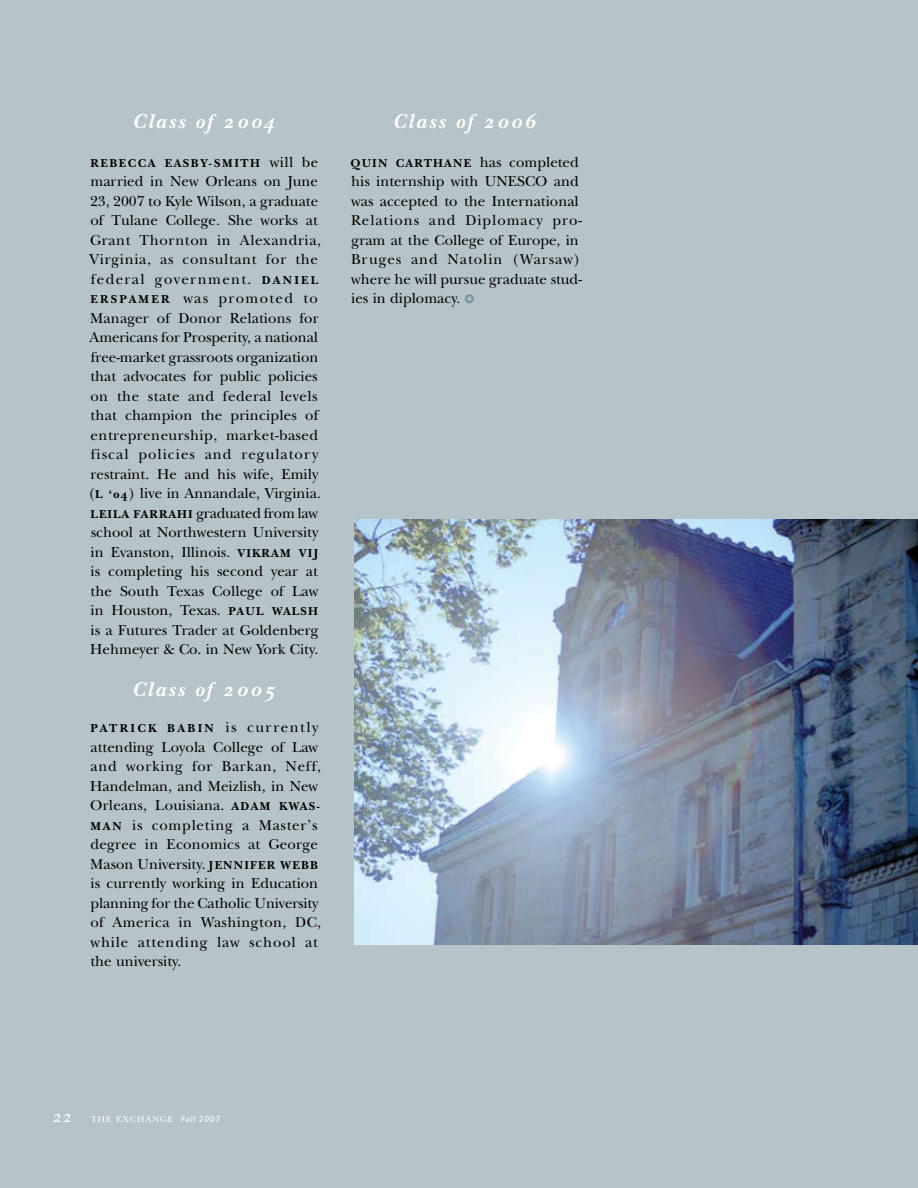
<style>
.page{position:relative;width:918px;height:1188px;background:#b6c3c8}
.page>*{position:absolute;margin:0;border:0;box-sizing:border-box;transform-origin:0 0}
.t1{font:21px "New Baskerville Bold Italic Os F";letter-spacing:.1em;color:#fff}
.t2{font:15px/19.5px "New Baskerville";color:#000}
.t3{font:12px "New Baskerville Bold SC";letter-spacing:.13em;color:#000}
.t4{font:12px "New Baskerville Bold SC";letter-spacing:.195em;color:#000}
.t5{font:9px "New Baskerville";color:#fff}
.t6{font:italic 9px "M Gill Sans";letter-spacing:.1em;color:#fff}
.s1{font-family:"New Baskerville";font-size:15px}
.s2{font-family:"New Baskerville Bold SC";font-size:12px}
.s3{font-family:"New Baskerville Italic Os F";font-size:18px}
</style>
<div class="page">
<img style="left:355px;top:520px;width:563px;height:425px">
<h1 class="t1" style="left:133px;top:108px;width:144px">Class of 2004</h1>
<p class="t3" style="left:91px;top:156px;width:229px">REBECCA EASBY-SMITH <span class="s1">will be</span></p>
<p class="t2" style="left:89px;top:171px;width:234px">married in New Orleans on June<br>23, 2007 to Kyle Wilson, a graduate of Tulane College. She works at<br>Grant Thornton in Alexandria,<br>Virginia, as consultant for the federal government. <span class="s2">DANIEL<br>ERSPAMER</span> was promoted to<br>Manager of Donor Relations for<br>Americans for Prosperity, a national free-market grassroots organization that advocates for public policies on the state and federal levels that champion the principles of entrepreneurship, market-based fiscal policies and regulatory restraint. He and his wife, Emily (<span class="s2">L ‘04</span>) live in Annandale, Virginia.<br><span class="s2">LEILA FARRAHI</span> graduated from law school at Northwestern University in Evanston, Illinois. <span class="s2">VIKRAM VIJ </span>is completing his second year at the South Texas College of Law in Houston, Texas. <span class="s2">PAUL WALSH </span>is a Futures Trader at Goldenberg<br>Hehmeyer &amp; Co. in New York City.</p>
<h1 class="t1" style="left:133px;top:676px;width:144px">Class of 2005</h1>
<p class="t4" style="left:91px;top:721px;width:229px">PATRICK BABIN <span class="s1">is currently</span></p>
<p class="t2" style="left:90px;top:737px;width:232px">attending Loyola College of Law and working for Barkan, Neff,<br>Handelman, and Meizlish, in New<br>Orleans, Louisiana. <span class="s2">ADAM</span></p>
<p class="t3" style="left:279px;top:799px;width:10px">KWAS</p>
<p class="t3" style="left:317px;top:799px;width:5px">-</p>
<p class="t2" style="left:90px;top:815px;width:229px;text-align:justify;text-indent:42px">is completing a Master’s degree in Economics at George Mason University. <span class="s2">JENNIFER</span></p>
<p class="t3" style="left:91px;top:819px;width:12px">MAN</p>
<p class="t3" style="left:281px;top:858px;width:11px">WEBB</p>
<p class="t2" style="left:90px;top:873px;width:232px">is currently working in Education planning for the Catholic University of America in Washington, DC, while attending law school at the university.</p>
<h1 class="t1" style="left:393px;top:108px;width:144px">Class of 2006</h1>
<p class="t2" style="left:351px;top:152px;width:232px;text-indent:129px">has completed his internship with UNESCO and was accepted to the International<br>Relations and Diplomacy pro&shy;gram at the College of Europe, in<br>Bruges and Natolin (Warsaw) where he will pursue graduate stud&shy;ies in diplomacy.</p>
<p class="t3" style="left:350px;top:156px;width:21px">QUIN</p>
<p class="t3" style="left:396px;top:156px;width:11px">CARTHANE</p>
<p class="t5" style="left:51px;top:1114px;width:55px"><span class="s3">22</span> The</p>
<p class="t5" style="left:116px;top:1114px;width:23px">Exchange</p>
<p class="t6" style="left:181px;top:1114px;width:41px">Fall 2007</p>
</div>
